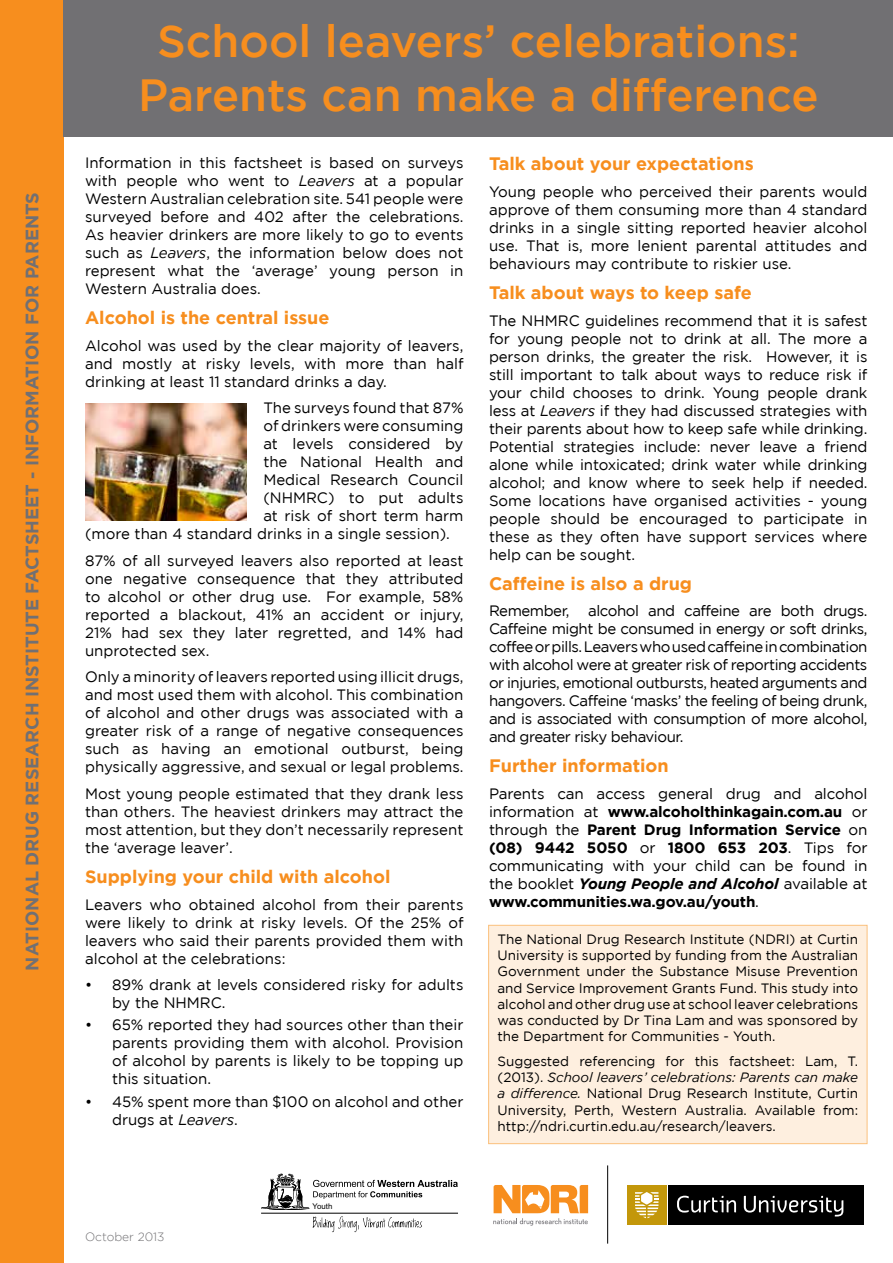
<style>
.page{position:relative;width:893px;height:1263px;background:#fff}
.page>*{position:absolute;margin:0;border:0;box-sizing:border-box;transform-origin:0 0}
.t1{font:500 45px/54px "Gotham";color:#f78e1e;text-align:center}
.t2{font:700 18px "Gotham";color:#f78e1e}
.t3{font:700 18px "Gotham";color:#717073}
.t4{font:15px/18px "Gotham";color:#000;text-align:justify}
.t5{font:13.5px/16.2px "Gotham";color:#000;text-align:justify}
.t6{font:300 12px "Gotham";color:#717073}
.t7{font:7.8px "Arial";color:#000}
.s1{font-style:italic}
.s2{font-weight:700}
.s3{font-weight:700;font-style:italic}
</style>
<div class="page">
<div style="left:0;top:0;width:64px;height:1263px;background:#f78e1e"></div>
<div style="left:64px;top:0;width:829px;height:136px;background:#717073"></div>
<svg style="left:493px;top:1185px;width:95px;height:40px"></svg>
<div style="left:627px;top:1185px;width:39px;height:39px;background:#c3970a"></div>
<svg style="left:635px;top:1192px;width:23px;height:26px"></svg>
<div style="left:668px;top:1185px;width:195px;height:39px;background:#000"></div>
<svg style="left:744px;top:1196px;width:99px;height:20px"></svg>
<svg style="left:677px;top:1196px;width:59px;height:16px"></svg>
<hr style="left:607px;top:1165px;width:1px;height:78px;background:#000">
<div style="left:489px;top:925px;width:378px;height:219px;background:#feefdf"></div>
<div style="left:488px;top:925px;width:379px;height:219px;border:1px solid #fbc17e"></div>
<img style="left:85px;top:404px;width:161px;height:117px">
<hr style="left:261px;top:1213px;width:197px;height:1px;background:#000">
<svg style="left:261px;top:1174px;width:197px;height:36px"></svg>
<svg style="left:313px;top:1216px;width:109px;height:16px"></svg>
<p class="t3" style="left:22px;top:970px;width:780px;rotate:-90deg">NATIONAL DRUG RESEARCH INSTITUTE FACTSHEET - INFORMATION FOR PARENTS</p>
<h1 class="t1" style="left:138px;top:14px;width:682px">School leavers’ celebrations:<br>Parents can make a difference</h1>
<p class="t4" style="left:85px;top:154px;width:380px">Information in this factsheet is based on surveys with people who went to <span class="s1">Leavers</span> at a popular Western Australian celebration site. 541 people were surveyed before and 402 after the celebrations.<br>As heavier drinkers are more likely to go to events such as <span class="s1">Leavers</span>, the information below does not represent what the ‘average’ young person in Western Australia does.</p>
<p class="t2" style="left:85px;top:308px;width:246px">Alcohol is the central issue</p>
<p class="t4" style="left:85px;top:336px;width:380px">Alcohol was used by the clear majority of leavers, and mostly at risky levels, with more than half drinking at least 11 standard drinks a day.</p>
<p class="t4" style="left:263px;top:399px;width:202px">The surveys found that 87%</p>
<p class="t4" style="left:263px;top:417px;width:202px">of drinkers were consuming</p>
<p class="t4" style="left:263px;top:435px;width:202px">at levels considered by</p>
<p class="t4" style="left:263px;top:453px;width:202px">the National Health and</p>
<p class="t4" style="left:263px;top:471px;width:202px">Medical Research Council</p>
<p class="t4" style="left:263px;top:489px;width:202px">(NHMRC) to put adults</p>
<p class="t4" style="left:263px;top:507px;width:202px">at risk of short term harm</p>
<p class="t4" style="left:85px;top:525px;width:366px">(more than 4 standard drinks in a single session).</p>
<p class="t4" style="left:85px;top:551px;width:380px">87% of all surveyed leavers also reported at least one negative consequence that they attributed to alcohol or other drug use. For example, 58% reported a blackout, 41% an accident or injury, 21% had sex they later regretted, and 14% had unprotected sex.</p>
<p class="t4" style="left:85px;top:668px;width:380px">Only a minority of leavers reported using illicit drugs, and most used them with alcohol. This combination of alcohol and other drugs was associated with a greater risk of a range of negative consequences such as having an emotional outburst, being physically aggressive, and sexual or legal problems.</p>
<p class="t4" style="left:85px;top:784px;width:380px">Most young people estimated that they drank less than others. The heaviest drinkers may attract the most attention, but they don’t necessarily represent the ‘average leaver’.</p>
<p class="t2" style="left:85px;top:866px;width:307px">Supplying your child with alcohol</p>
<p class="t4" style="left:85px;top:895px;width:380px">Leavers who obtained alcohol from their parents were likely to drink at risky levels. Of the 25% of leavers who said their parents provided them with alcohol at the celebrations:</p>
<p class="t4" style="left:112px;top:975px;width:353px;text-indent:-27px">• 89% drank at levels considered risky for adults by the NHMRC.</p>
<p class="t4" style="left:112px;top:1016px;width:353px;text-indent:-27px">• 65% reported they had sources other than their parents providing them with alcohol. Provision of alcohol by parents is likely to be topping up this situation.</p>
<p class="t4" style="left:112px;top:1092px;width:353px;text-indent:-27px">• 45% spent more than $100 on alcohol and other drugs at <span class="s1">Leavers</span>.</p>
<p class="t2" style="left:489px;top:154px;width:266px">Talk about your expectations</p>
<p class="t4" style="left:489px;top:182px;width:380px">Young people who perceived their parents would approve of them consuming more than 4 standard drinks in a single sitting reported heavier alcohol use. That is, more lenient parental attitudes and behaviours may contribute to riskier use.</p>
<p class="t2" style="left:489px;top:282px;width:264px">Talk about ways to keep safe</p>
<p class="t4" style="left:489px;top:311px;width:380px">The NHMRC guidelines recommend that it is safest for young people not to drink at all. The more a person drinks, the greater the risk. However, it is still important to talk about ways to reduce risk if your child chooses to drink. Young people drank less at <span class="s1">Leavers</span> if they had discussed strategies with their parents about how to keep safe while drinking.<br>Potential strategies include: never leave a friend alone while intoxicated; drink water while drinking alcohol; and know where to seek help if needed.<br>Some locations have organised activities - young people should be encouraged to participate in these as they often have support services where help can be sought.</p>
<p class="t2" style="left:489px;top:573px;width:205px">Caffeine is also a drug</p>
<p class="t4" style="left:489px;top:602px;width:380px">Remember, alcohol and caffeine are both drugs.<br>Caffeine might be consumed in energy or soft drinks, coffee or pills. Leavers who used caffeine in combination with alcohol were at greater risk of reporting accidents or injuries, emotional outbursts, heated arguments and hangovers. Caffeine ‘masks’ the feeling of being drunk, and is associated with consumption of more alcohol, and greater risky behaviour.</p>
<p class="t2" style="left:489px;top:756px;width:181px">Further information</p>
<p class="t4" style="left:489px;top:784px;width:380px">Parents can access general drug and alcohol information at <span class="s2">www.alcoholthinkagain.com.au</span> or through the <span class="s2">Parent Drug Information Service</span> on <span class="s2">(08) 9442 5050</span> or <span class="s2">1800 653 203</span>. Tips for communicating with your child can be found in the booklet <span class="s3">Young People and Alcohol</span> available at <span class="s2">www.communities.wa.gov.au/youth</span>.</p>
<p class="t5" style="left:497px;top:931px;width:362px">The National Drug Research Institute (NDRI) at Curtin University is supported by funding from the Australian Government under the Substance Misuse Prevention and Service Improvement Grants Fund. This study into alcohol and other drug use at school leaver celebrations was conducted by Dr Tina Lam and was sponsored by the Department for Communities - Youth.</p>
<p class="t5" style="left:497px;top:1053px;width:362px">Suggested referencing for this factsheet: Lam, T. (2013). <span class="s1">School leavers’ celebrations: Parents can make a difference.</span> National Drug Research Institute, Curtin University, Perth, Western Australia. Available from: http://ndri.curtin.edu.au/research/leavers.</p>
<p class="t6" style="left:85px;top:1230px;width:81px">October 2013</p>
<p class="t7" style="left:313px;top:1201px;width:21px">Youth</p>
</div>
